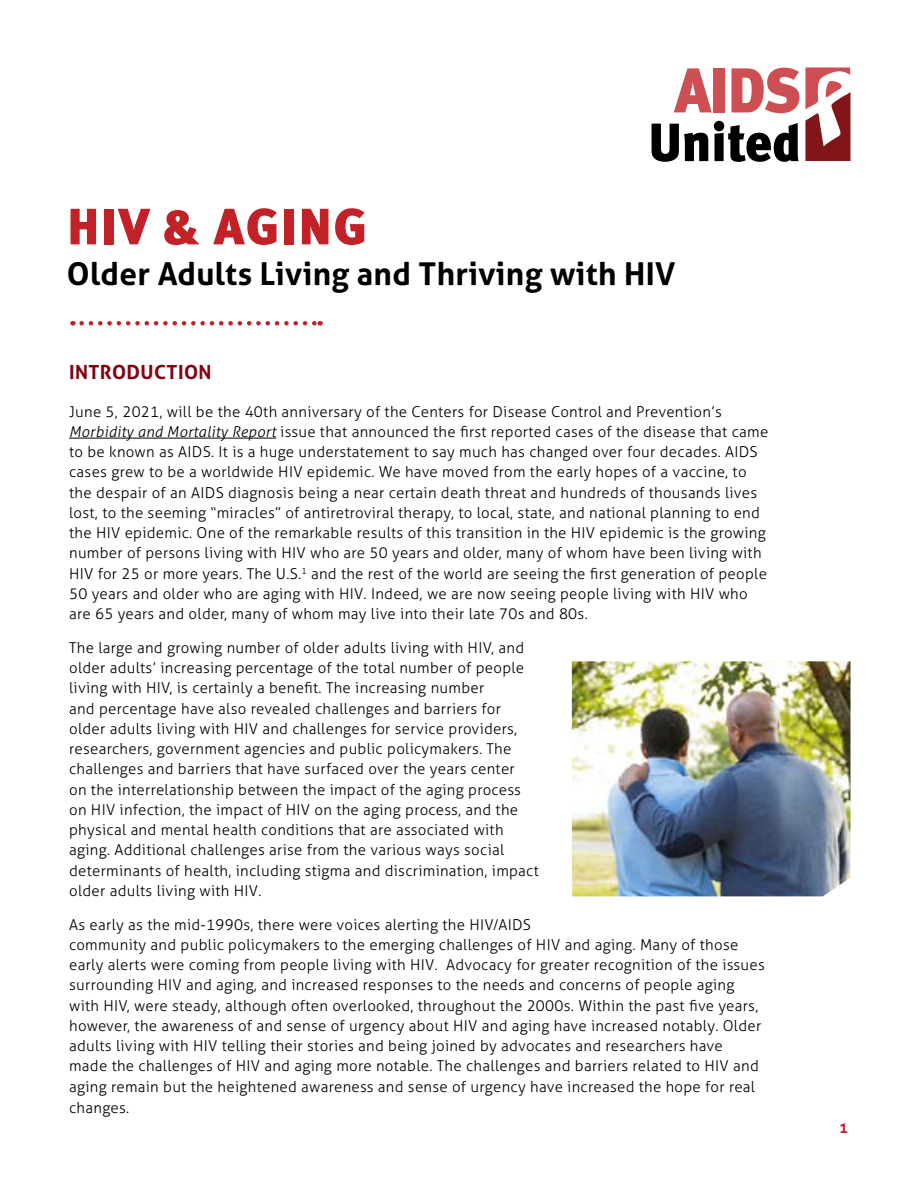
<style>
.page{position:relative;width:918px;height:1188px;background:#fff}
.page>*{position:absolute;margin:0;border:0;box-sizing:border-box;transform-origin:0 0}
.t1{font:900 51px "Meta Pro";letter-spacing:.03em;color:#c32128}
.t2{font:700 31.5px "Aller";letter-spacing:.01em;color:#000}
.t3{font:700 19.5px "Aller";letter-spacing:.02em;color:#820512}
.t4{font:300 15px/20.2px "Aller";letter-spacing:.02em;color:#000}
.t5{font:700 15px "Aller";color:#c32128}
.s1{font-style:italic}
</style>
<div class="page">
<svg style="left:82px;top:321px;width:239px;height:5px"></svg>
<hr style="left:69px;top:438px;width:207px;height:1px;background:#000">
<img style="left:572px;top:661px;width:278px;height:235px">
<svg style="left:652px;top:124px;width:56px;height:38px"></svg>
<svg style="left:714px;top:121px;width:85px;height:41px"></svg>
<svg style="left:674px;top:68px;width:38px;height:44px"></svg>
<div style="left:714px;top:68px;width:11px;height:44px;background:#ce4f53"></div>
<svg style="left:731px;top:68px;width:68px;height:45px"></svg>
<svg style="left:805px;top:68px;width:45px;height:93px"></svg>
<h1 class="t1" style="left:67px;top:186px;width:302px">HIV &amp; AGING</h1>
<h2 class="t2" style="left:67px;top:254px;width:610px">Older Adults Living and Thriving with HIV</h2>
<h3 class="t3" style="left:69px;top:360px;width:144px">INTRODUCTION</h3>
<p class="t4" style="left:69px;top:401px;width:701px">June 5, 2021, will be the 40th anniversary of the Centers for Disease Control and Prevention’s <span class="s1">Morbidity and Mortality Report</span> issue that announced the first reported cases of the disease that came to be known as AIDS. It is a huge understatement to say much has changed over four decades. AIDS cases grew to be a worldwide HIV epidemic. We have moved from the early hopes of a vaccine, to the despair of an AIDS diagnosis being a near certain death threat and hundreds of thousands lives lost, to the seeming “miracles” of antiretroviral therapy, to local, state, and national planning to end the HIV epidemic. One of the remarkable results of this transition in the HIV epidemic is the growing number of persons living with HIV who are 50 years and older, many of whom have been living with HIV for 25 or more years. The U.S.<sup>1</sup> and the rest of the world are seeing the first generation of people 50 years and older who are aging with HIV. Indeed, we are now seeing people living with HIV who are 65 years and older, many of whom may live into their late 70s and 80s.</p>
<p class="t4" style="left:69px;top:638px;width:471px">The large and growing number of older adults living with HIV, and older adults’ increasing percentage of the total number of people living with HIV, is certainly a benefit. The increasing number<br>and percentage have also revealed challenges and barriers for older adults living with HIV and challenges for service providers, researchers, government agencies and public policymakers. The challenges and barriers that have surfaced over the years center<br>on the interrelationship between the impact of the aging process on HIV infection, the impact of HIV on the aging process, and the physical and mental health conditions that are associated with aging. Additional challenges arise from the various ways social determinants of health, including stigma and discrimination, impact older adults living with HIV.</p>
<p class="t4" style="left:69px;top:914px;width:697px">As early as the mid-1990s, there were voices alerting the HIV/AIDS<br>community and public policymakers to the emerging challenges of HIV and aging. Many of those early alerts were coming from people living with HIV. Advocacy for greater recognition of the issues surrounding HIV and aging, and increased responses to the needs and concerns of people aging with HIV, were steady, although often overlooked, throughout the 2000s. Within the past five years, however, the awareness of and sense of urgency about HIV and aging have increased notably. Older adults living with HIV telling their stories and being joined by advocates and researchers have<br>made the challenges of HIV and aging more notable. The challenges and barriers related to HIV and aging remain but the heightened awareness and sense of urgency have increased the hope for real changes.</p>
<p class="t5" style="left:839px;top:1118px;width:10px">1</p>
</div>
